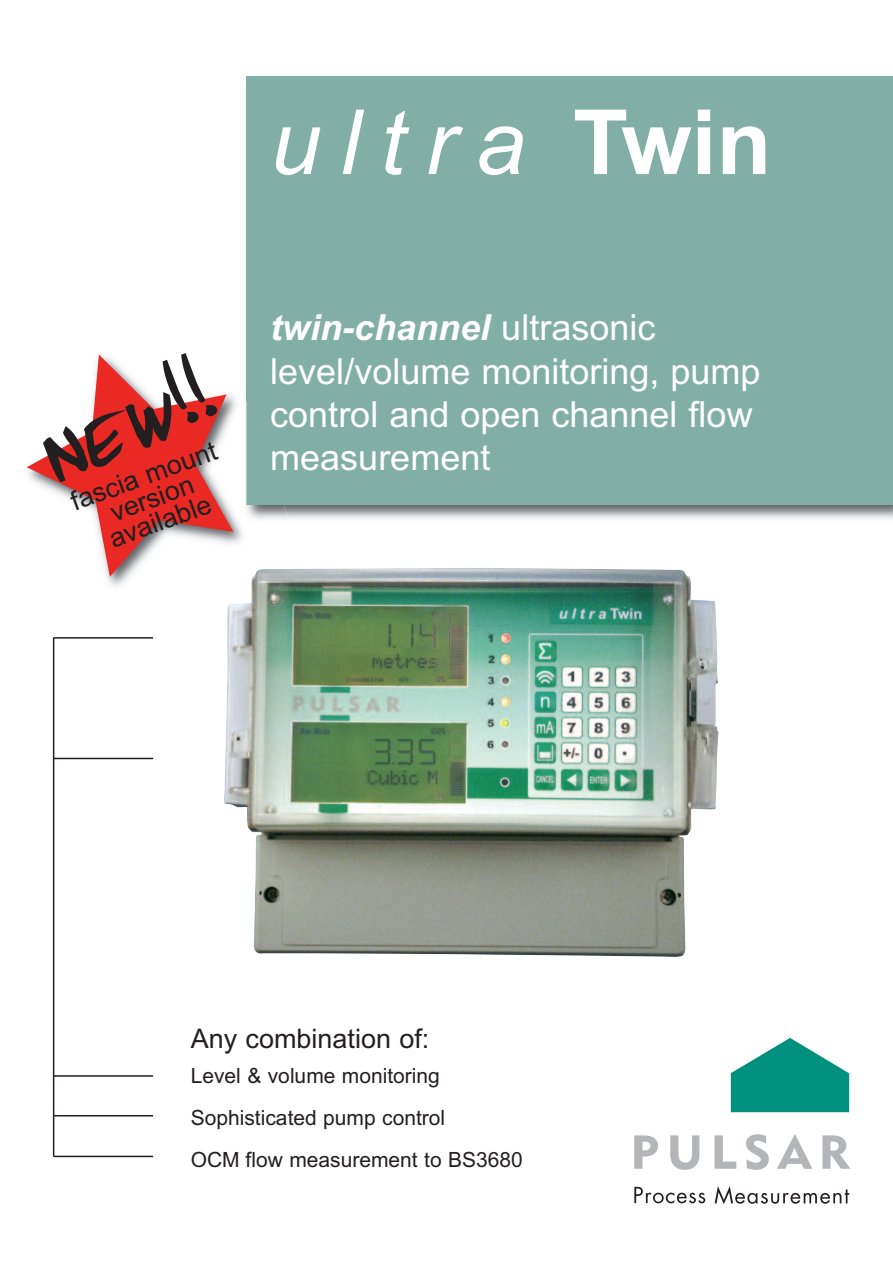
<style>
.page{position:relative;width:893px;height:1263px;background:#fff}
.page>*{position:absolute;margin:0;border:0;box-sizing:border-box;transform-origin:0 0}
.t1{font:108px "Jenkinsv 20 Thik";color:#231f20}
.t2{font:italic 90px "Arial";letter-spacing:.22em;color:#fff}
.t3{font:36px/43.2px "Arial";color:#fff}
.t4{font:27px/24px "Arial";color:#231f20;text-align:center}
.t5{font:21px/42px "Arial";color:#231f20}
.s1{font-weight:700;font-style:normal}
.s2{font-weight:700;font-style:italic}
</style>
<div class="page">
<div style="left:247px;top:77px;width:646px;height:428px;background:#82afa5"></div>
<svg style="left:731px;top:1038px;width:118px;height:74px"></svg>
<svg style="left:634px;top:1135px;width:24px;height:34px"></svg>
<svg style="left:670px;top:1135px;width:29px;height:35px"></svg>
<svg style="left:714px;top:1135px;width:22px;height:34px"></svg>
<svg style="left:746px;top:1134px;width:23px;height:36px"></svg>
<svg style="left:777px;top:1134px;width:35px;height:35px"></svg>
<svg style="left:822px;top:1135px;width:28px;height:34px"></svg>
<svg style="left:634px;top:1187px;width:71px;height:16px"></svg>
<svg style="left:715px;top:1186px;width:134px;height:18px"></svg>
<img style="left:224px;top:568px;width:495px;height:389px">
<hr style="left:54px;top:637px;width:99px;height:2px;background:#231f20">
<hr style="left:54px;top:758px;width:99px;height:1px;background:#231f20">
<hr style="left:53px;top:638px;width:1px;height:518px;background:#231f20">
<hr style="left:54px;top:1156px;width:99px;height:1px;background:#231f20">
<hr style="left:54px;top:1075px;width:99px;height:2px;background:#231f20">
<hr style="left:54px;top:1115px;width:99px;height:1px;background:#231f20">
<img style="left:107px;top:306px;width:186px;height:306px">
<img style="left:240px;top:385px;width:51px;height:139px">
<img style="left:247px;top:403px;width:37px;height:102px">
<svg style="left:27px;top:354px;width:206px;height:223px"></svg>
<h2 class="t2" style="left:270px;top:90px;width:503px">ultra <span class="s1">Twin</span></h2>
<h1 class="t1" style="left:24px;top:402px;width:179px;rotate:-20deg">NEW!!</h1>
<p class="t4" style="left:67px;top:491px;width:155px;rotate:-20deg">fascia mount version available</p>
<p class="t3" style="left:270px;top:306px;width:492px"><span class="s2">twin-channel</span> ultrasonic level/volume monitoring, pump control and open channel flow measurement</p>
<p class="t4" style="left:191px;top:1026px;width:240px">Any combination of:</p>
<p class="t5" style="left:191px;top:1055px;width:334px">Level &amp; volume monitoring<br>Sophisticated pump control<br>OCM flow measurement to BS3680</p>
</div>
